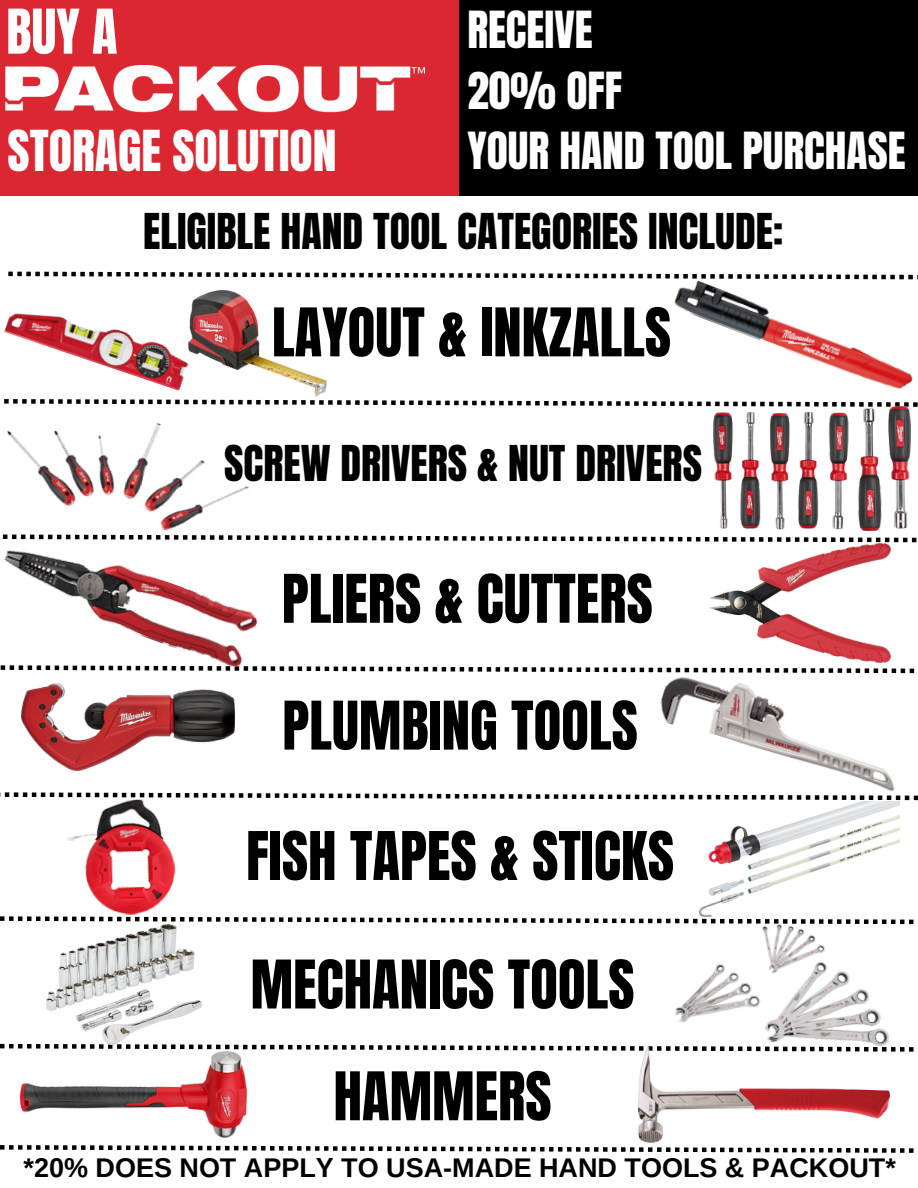
<style>
.page{position:relative;width:918px;height:1188px;background:#fff}
.page>*{position:absolute;margin:0;border:0;box-sizing:border-box;transform-origin:0 0}
.t1{font:57px "Anton";color:#000}
.t2{font:52.5px "Anton";color:#fff}
.t3{font:48px "Anton";color:#fff}
.t4{font:43.5px/60.8px "Anton";color:#fff}
.t5{font:42px "Anton";color:#000}
.t6{font:700 27px "Arimo";color:#000}
</style>
<div class="page">
<div style="left:0;top:0;width:918px;height:196px;background:#db2731"></div>
<img style="left:5px;top:65px;width:420px;height:48px">
<div style="left:459px;top:0;width:459px;height:196px;background:#000"></div>
<svg style="left:258px;top:400px;width:660px;height:7px"></svg>
<svg style="left:263px;top:535px;width:654px;height:7px"></svg>
<svg style="left:261px;top:666px;width:654px;height:7px"></svg>
<svg style="left:0;top:792px;width:918px;height:8px"></svg>
<svg style="left:0;top:916px;width:914px;height:8px"></svg>
<img style="left:191px;top:291px;width:136px;height:105px">
<img style="left:674px;top:279px;width:244px;height:110px">
<img style="left:4px;top:313px;width:187px;height:78px">
<img style="left:714px;top:407px;width:197px;height:124px">
<img style="left:4px;top:391px;width:254px;height:137px">
<svg style="left:8px;top:272px;width:910px;height:7px"></svg>
<img style="left:709px;top:544px;width:181px;height:118px">
<img style="left:0;top:528px;width:260px;height:143px">
<svg style="left:0;top:1145px;width:914px;height:8px"></svg>
<svg style="left:0;top:1044px;width:914px;height:8px"></svg>
<img style="left:21px;top:684px;width:214px;height:86px">
<img style="left:655px;top:662px;width:256px;height:129px">
<img style="left:67px;top:799px;width:109px;height:116px">
<img style="left:701px;top:801px;width:199px;height:107px">
<img style="left:639px;top:1047px;width:250px;height:95px">
<img style="left:21px;top:1052px;width:226px;height:85px">
<img style="left:46px;top:924px;width:155px;height:121px">
<img style="left:673px;top:908px;width:234px;height:156px">
<p class="t2" style="left:6px;top:-6px;width:113px">BUY A</p>
<h1 class="t3" style="left:8px;top:116px;width:331px">STORAGE SOLUTION</h1>
<p class="t4" style="left:467px;top:0;width:440px">RECEIVE<br>20% OFF<br>YOUR HAND TOOL PURCHASE</p>
<h1 class="t5" style="left:143px;top:202px;width:642px">ELIGIBLE HAND TOOL CATEGORIES INCLUDE:</h1>
<p class="t1" style="left:272px;top:291px;width:401px">LAYOUT &amp; INKZALLS</p>
<h1 class="t5" style="left:224px;top:434px;width:479px">SCREW DRIVERS &amp; NUT DRIVERS</h1>
<p class="t1" style="left:282px;top:558px;width:372px">PLIERS &amp; CUTTERS</p>
<p class="t1" style="left:282px;top:685px;width:357px">PLUMBING TOOLS</p>
<h1 class="t1" style="left:246px;top:815px;width:429px">FISH TAPES &amp; STICKS</h1>
<p class="t1" style="left:251px;top:944px;width:385px">MECHANICS TOOLS</p>
<p class="t1" style="left:334px;top:1055px;width:220px">HAMMERS</p>
<p class="t6" style="left:24px;top:1153px;width:874px">*20% DOES NOT APPLY TO USA-MADE HAND TOOLS &amp; PACKOUT*</p>
</div>
